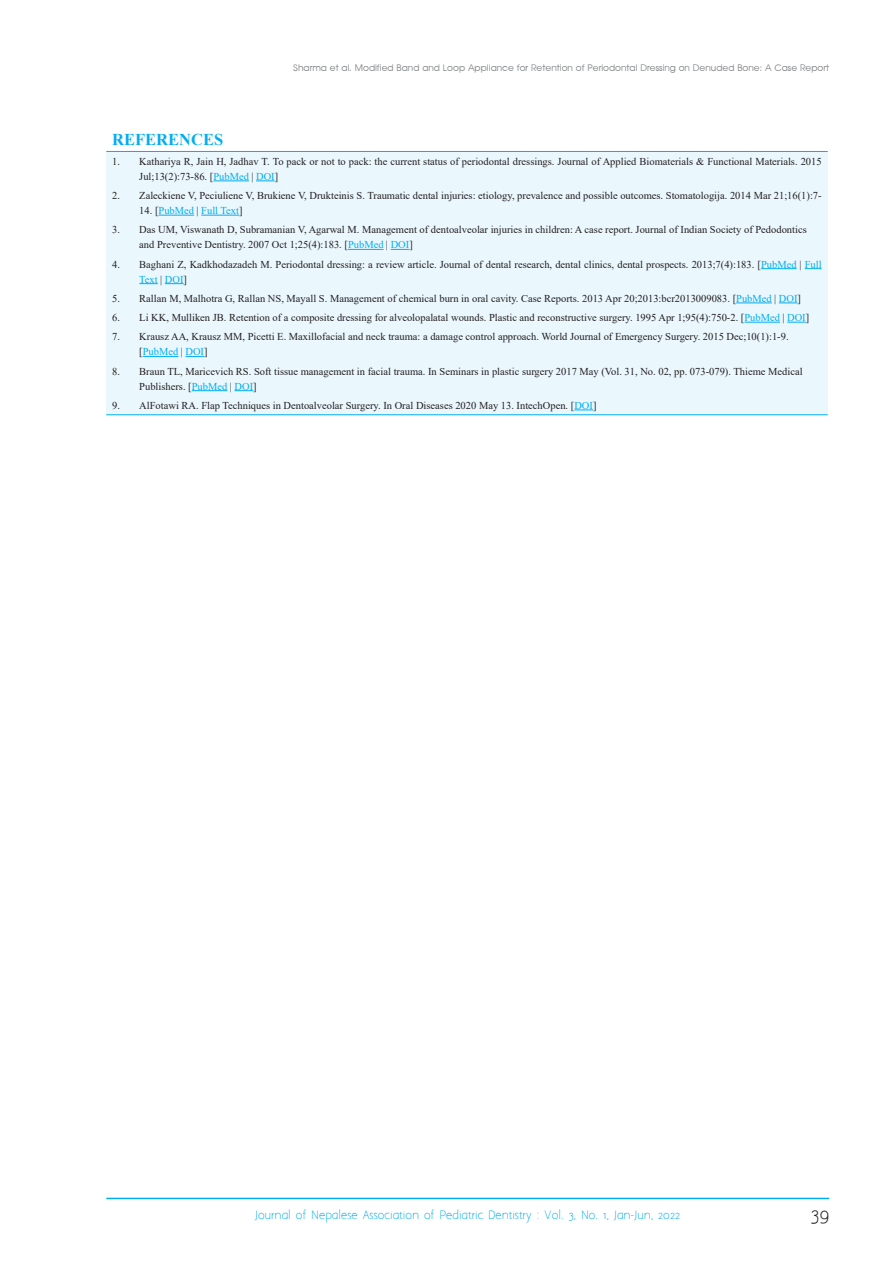
<style>
.page{position:relative;width:893px;height:1263px;background:#fff}
.page>*{position:absolute;margin:0;border:0;box-sizing:border-box;transform-origin:0 0}
.t1{font:18px "Aaargh Normal";color:#231f20}
.t2{font:700 16.5px "Times New Roman";color:#00aeef}
.t3{font:10.5px/15px "Times New Roman";color:#231f20}
.t4{font:10.5px "Aaargh Normal";color:#00aeef}
.t5{font:10.5px "Times New Roman";color:#00aeef}
.t6{font:9px "Advance Normal";color:#808285}
.s1{color:#00aeef}
.s2{color:#231f20}
</style>
<div class="page">
<hr style="left:106px;top:1198px;width:723px;height:1px;background:#00aeef">
<div style="left:106px;top:151px;width:722px;height:264px;background:#eaf7fd"></div>
<hr style="left:106px;top:151px;width:722px;height:1px;background:#00aeef">
<hr style="left:106px;top:414px;width:722px;height:1px;background:#00aeef">
<hr style="left:213px;top:181px;width:36px;height:1px;background:#00aeef">
<svg style="left:256px;top:181px;width:19px;height:1px"></svg>
<hr style="left:159px;top:215px;width:35px;height:1px;background:#00aeef">
<hr style="left:201px;top:215px;width:38px;height:1px;background:#00aeef">
<hr style="left:348px;top:249px;width:36px;height:1px;background:#00aeef">
<svg style="left:391px;top:249px;width:18px;height:1px"></svg>
<hr style="left:761px;top:268px;width:36px;height:1px;background:#00aeef">
<svg style="left:805px;top:268px;width:17px;height:1px"></svg>
<svg style="left:139px;top:283px;width:19px;height:1px"></svg>
<svg style="left:165px;top:283px;width:19px;height:1px"></svg>
<hr style="left:736px;top:303px;width:36px;height:1px;background:#00aeef">
<svg style="left:779px;top:303px;width:18px;height:1px"></svg>
<hr style="left:744px;top:322px;width:36px;height:1px;background:#00aeef">
<svg style="left:787px;top:322px;width:19px;height:1px"></svg>
<hr style="left:143px;top:356px;width:35px;height:1px;background:#00aeef">
<svg style="left:185px;top:356px;width:19px;height:1px"></svg>
<hr style="left:192px;top:390px;width:35px;height:1px;background:#00aeef">
<svg style="left:234px;top:390px;width:19px;height:1px"></svg>
<svg style="left:574px;top:410px;width:19px;height:1px"></svg>
<p class="t6" style="left:293px;top:62px;width:537px">Sharma et al. Modified Band and Loop Appliance for Retention of Periodontal Dressing on Denuded Bone: A Case Report</p>
<p class="t2" style="left:112px;top:128px;width:112px">REFERENCES</p>
<p class="t3" style="left:139px;top:153px;width:684px;text-indent:-27px">1. Kathariya R, Jain H, Jadhav T. To pack or not to pack: the current status of periodontal dressings. Journal of Applied Biomaterials &amp; Functional Materials. 2015<br>Jul;13(2):73-86. [<span class="s1">PubMed</span> | <span class="s1">DOI</span>]</p>
<p class="t3" style="left:112px;top:188px;width:711px">2. Zaleckiene V, Peciuliene V, Brukiene V, Drukteinis S. Traumatic dental injuries: etiology, prevalence and possible outcomes. Stomatologija. 2014 Mar 21;16(1):7-</p>
<p class="t5" style="left:139px;top:203px;width:105px"><span class="s2">14. [</span>PubMed <span class="s2">|</span> Full Text<span class="s2">]</span></p>
<p class="t3" style="left:139px;top:222px;width:669px;text-indent:-27px">3. Das UM, Viswanath D, Subramanian V, Agarwal M. Management of dentoalveolar injuries in children: A case report. Journal of Indian Society of Pedodontics and Preventive Dentistry. 2007 Oct 1;25(4):183. [<span class="s1">PubMed</span> | <span class="s1">DOI</span>]</p>
<p class="t3" style="left:139px;top:256px;width:684px;text-indent:-27px">4. Baghani Z, Kadkhodazadeh M. Periodontal dressing: a review article. Journal of dental research, dental clinics, dental prospects. 2013;7(4):183. [<span class="s1">PubMed</span> | <span class="s1">Full<br>Text</span> | <span class="s1">DOI</span>]</p>
<p class="t3" style="left:112px;top:290px;width:690px">5. Rallan M, Malhotra G, Rallan NS, Mayall S. Management of chemical burn in oral cavity. Case Reports. 2013 Apr 20;2013:bcr2013009083. [<span class="s1">PubMed</span> | <span class="s1">DOI</span>]</p>
<p class="t3" style="left:112px;top:310px;width:698px">6. Li KK, Mulliken JB. Retention of a composite dressing for alveolopalatal wounds. Plastic and reconstructive surgery. 1995 Apr 1;95(4):750-2. [<span class="s1">PubMed</span> | <span class="s1">DOI</span>]</p>
<p class="t3" style="left:139px;top:329px;width:651px;text-indent:-27px">7. Krausz AA, Krausz MM, Picetti E. Maxillofacial and neck trauma: a damage control approach. World Journal of Emergency Surgery. 2015 Dec;10(1):1-9. [<span class="s1">PubMed</span> | <span class="s1">DOI</span>]</p>
<p class="t3" style="left:139px;top:363px;width:665px;text-indent:-27px">8. Braun TL, Maricevich RS. Soft tissue management in facial trauma. In Seminars in plastic surgery 2017 May (Vol. 31, No. 02, pp. 073-079). Thieme Medical<br>Publishers. [<span class="s1">PubMed</span> | <span class="s1">DOI</span>]</p>
<p class="t3" style="left:112px;top:397px;width:486px">9. AlFotawi RA. Flap Techniques in Dentoalveolar Surgery. In Oral Diseases 2020 May 13. IntechOpen. [<span class="s1">DOI</span>]</p>
<p class="t4" style="left:255px;top:1209px;width:427px">Journal of Nepalese Association of Pediatric Dentistry : Vol. 3, No. 1, Jan-Jun, 2022</p>
<h1 class="t1" style="left:811px;top:1204px;width:20px">39</h1>
</div>
